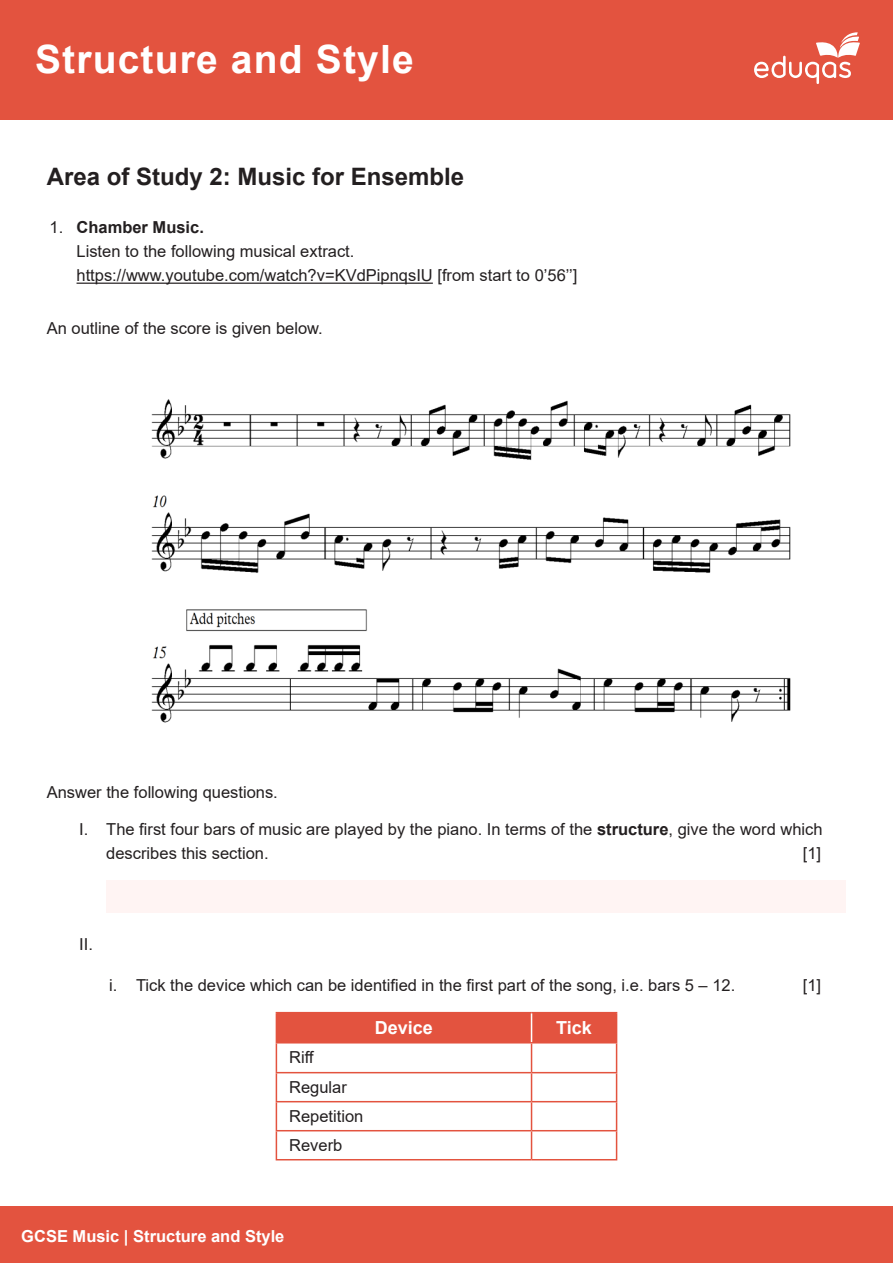
<style>
.page{position:relative;width:893px;height:1263px;background:#fff}
.page>*{position:absolute;margin:0;border:0;box-sizing:border-box;transform-origin:0 0}
.t1{font:700 39px "Arial";letter-spacing:.03em;color:#fff}
.t2{font:700 24px "Arial";color:#231f20}
.Table_header{font:700 18px "Arial";color:#fff}
.Paragraph_text{font:16.5px/24px "Arial";color:#231f20}
.t3{font:700 16.5px "Arial";color:#fff}
.Table_body{font:16.5px "Arial";color:#231f20}
.s1{font-weight:700}
</style>
<div class="page">
<div style="left:0;top:0;width:893px;height:119px;background:#e3533f"></div>
<svg style="left:754px;top:32px;width:106px;height:52px"></svg>
<div style="left:0;top:1206px;width:893px;height:57px;background:#e3533f"></div>
<hr style="left:77px;top:283px;width:356px;height:1px;background:#231f20">
<div style="left:106px;top:880px;width:740px;height:32px;background:#fff4f3"></div>
<hr style="left:276px;top:1012px;width:255px;height:1px;background:#e3533f">
<hr style="left:531px;top:1012px;width:86px;height:1px;background:#e3533f">
<hr style="left:276px;top:1159px;width:255px;height:1px;background:#e3533f">
<hr style="left:531px;top:1159px;width:86px;height:1px;background:#e3533f">
<svg style="left:276px;top:1013px;width:341px;height:146px"></svg>
<img style="left:151px;top:399px;width:640px;height:324px">
<h1 class="t1" style="left:35px;top:32px;width:380px">Structure and Style</h1>
<h3 class="t2" style="left:47px;top:160px;width:419px">Area of Study 2: Music for Ensemble</h3>
<p class="Paragraph_text" style="left:77px;top:216px;width:502px;text-indent:-27px">1. <span class="s1">Chamber Music.<br></span>Listen to the following musical extract. https://www.youtube.com/watch?v=KVdPipnqsIU [from start to 0’56’’]</p>
<p class="Paragraph_text" style="left:47px;top:316px;width:278px">An outline of the score is given below.</p>
<p class="Paragraph_text" style="left:47px;top:780px;width:233px">Answer the following questions.</p>
<p class="Paragraph_text" style="left:106px;top:817px;width:718px;text-indent:-27px">I. The first four bars of music are played by the piano. In terms of the <span class="s1">structure</span>, give the word which describes this section.</p>
<p class="Paragraph_text" style="left:803px;top:841px;width:20px">[1]</p>
<p class="Paragraph_text" style="left:79px;top:932px;width:15px">II.</p>
<p class="Paragraph_text" style="left:109px;top:973px;width:628px">i. Tick the device which can be identified in the first part of the song, i.e. bars 5 – 12.</p>
<p class="Paragraph_text" style="left:803px;top:973px;width:20px">[1]</p>
<p class="Table_header" style="left:375px;top:1015px;width:60px">Device</p>
<p class="Table_header" style="left:556px;top:1015px;width:37px">Tick</p>
<p class="Table_body" style="left:289px;top:1046px;width:26px">Riff</p>
<p class="Table_body" style="left:289px;top:1076px;width:59px">Regular</p>
<p class="Table_body" style="left:289px;top:1105px;width:76px">Repetition</p>
<p class="Table_body" style="left:289px;top:1134px;width:55px">Reverb</p>
<p class="t3" style="left:21px;top:1224px;width:265px">GCSE Music | Structure and Style</p>
</div>
